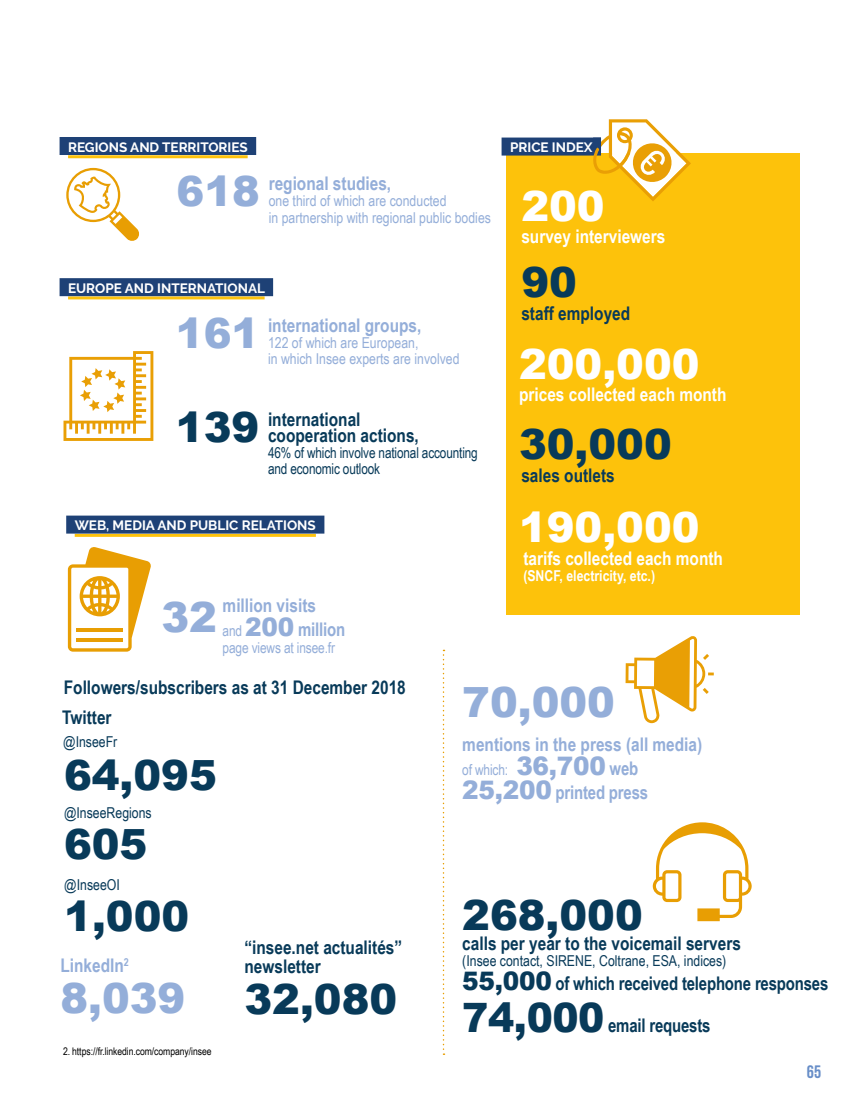
<style>
.page{position:relative;width:851px;height:1106px;background:#fff}
.page>*{position:absolute;margin:0;border:0;box-sizing:border-box;transform-origin:0 0}
.t1{font:900 41.55px "Arial";color:#083a59}
.t2{font:900 41.55px "Arial";color:#fff}
.t3{font:900 41.55px "Arial";color:#94aed9}
.t4{font:700 18.75px/16px "Arial Narrow";color:#083a59}
.t5{font:700 18.75px/24px "Arial Narrow";color:#94aed9}
.t6{font:700 18.75px "Arial Narrow";color:#fff}
.t7{font:700 18px "Bebas Neue";color:#688ec8}
.t8{font:15px/16px "Arial Narrow";color:#94aed9}
.t9{font:15px "Arial Narrow";color:#083a59}
.t10{font:15px/16px "Arial Narrow";color:#083a59;scale:.96 1}
.t11{font:700 15px "Arial Narrow";color:#fff}
.t12{font:700 13.5px "Raleway";color:#fff}
.t13{font:10.5px "Arial Narrow";letter-spacing:-.005em;color:#000}
.s1{font-family:"Arial";font-weight:900;font-size:41.55px}
.s2{font-weight:400;font-size:15px}
.s3{font-family:"Arial";font-weight:900;font-size:25.5px}
.s4{font-weight:700;font-size:18.75px}
.s5{font-family:"Arial";font-weight:900;font-size:40.5px}
</style>
<div class="page">
<svg style="left:66px;top:168px;width:73px;height:73px"></svg>
<svg style="left:63px;top:351px;width:90px;height:90px"></svg>
<div style="left:506px;top:153px;width:293px;height:461px;background:#fdc20b"></div>
<div style="left:501px;top:137px;width:100px;height:18px;background:#1e4176"></div>
<svg style="left:588px;top:119px;width:103px;height:82px"></svg>
<svg style="left:442px;top:649px;width:2px;height:406px"></svg>
<hr style="left:68px;top:296px;width:196px;height:3px;background:#fdc20b">
<div style="left:60px;top:278px;width:213px;height:18px;background:#1e4176"></div>
<hr style="left:68px;top:155px;width:179px;height:3px;background:#fdc20b">
<div style="left:60px;top:137px;width:196px;height:18px;background:#1e4176"></div>
<hr style="left:75px;top:534px;width:241px;height:3px;background:#fdc20b">
<div style="left:66px;top:515px;width:258px;height:18px;background:#1e4176"></div>
<svg style="left:625px;top:636px;width:88px;height:87px"></svg>
<svg style="left:68px;top:547px;width:83px;height:104px"></svg>
<svg style="left:652px;top:822px;width:99px;height:99px"></svg>
<p class="t12" style="left:68px;top:139px;width:181px">REGIONS AND TERRITORIES</p>
<p class="t5" style="left:176px;top:171px;width:216px"><span class="s1">618</span> regional studies,</p>
<p class="t8" style="left:269px;top:193px;width:224px">one third of which are conducted<br>in partnership with regional public bodies</p>
<p class="t12" style="left:68px;top:280px;width:198px">EUROPE AND INTERNATIONAL</p>
<p class="t5" style="left:176px;top:312px;width:247px"><span class="s1">161</span> international groups,</p>
<p class="t8" style="left:268px;top:334px;width:193px">122 of which are European,<br>in which Insee experts are involved</p>
<p class="t4" style="left:268px;top:410px;width:152px;text-indent:-92px"><span class="s1">139</span> international cooperation actions,</p>
<p class="t10" style="left:268px;top:444px;width:220px">46% of which involve national accounting and economic outlook</p>
<p class="t12" style="left:75px;top:518px;width:243px">WEB, MEDIA AND PUBLIC RELATIONS</p>
<h1 class="t3" style="left:161px;top:587px;width:57px">32</h1>
<p class="t5" style="left:222px;top:592px;width:124px">million visits<br><span class="s2">and</span> <span class="s3">200</span> million</p>
<p class="t8" style="left:222px;top:639px;width:114px">page views at insee.fr</p>
<p class="t12" style="left:510px;top:140px;width:84px">PRICE INDEX</p>
<h1 class="t2" style="left:521px;top:176px;width:85px">200</h1>
<p class="t6" style="left:521px;top:222px;width:145px">survey interviewers</p>
<h1 class="t1" style="left:521px;top:252px;width:57px">90</h1>
<p class="t4" style="left:521px;top:304px;width:110px">staff employed</p>
<h1 class="t2" style="left:519px;top:334px;width:182px">200,000</h1>
<p class="t6" style="left:519px;top:380px;width:209px">prices collected each month</p>
<h1 class="t1" style="left:519px;top:414px;width:154px">30,000</h1>
<p class="t4" style="left:521px;top:466px;width:95px">sales outlets</p>
<h1 class="t2" style="left:519px;top:496px;width:182px">190,000</h1>
<p class="t6" style="left:523px;top:544px;width:201px">tarifs collected each month</p>
<p class="t11" style="left:523px;top:565px;width:133px">(SNCF, electricity, etc.)</p>
<p class="t4" style="left:62px;top:671px;width:345px;line-height:30px">Followers/subscribers as at 31 December 2018<br>Twitter</p>
<p class="t9" style="left:63px;top:731px;width:56px">@InseeFr</p>
<h1 class="t1" style="left:64px;top:744px;width:154px">64,095</h1>
<p class="t9" style="left:64px;top:802px;width:89px">@InseeRegions</p>
<h1 class="t1" style="left:64px;top:814px;width:85px">605</h1>
<p class="t9" style="left:64px;top:874px;width:57px">@InseeOI</p>
<h1 class="t1" style="left:64px;top:885px;width:126px">1,000</h1>
<p class="t5" style="left:60px;top:952px;width:70px">LinkedIn<sup>2</sup></p>
<h1 class="t3" style="left:60px;top:968px;width:126px">8,039</h1>
<p class="t13" style="left:63px;top:1043px;width:150px">2. https://fr.linkedin.com/company/insee</p>
<p class="t4" style="left:244px;top:936px;width:159px;line-height:19.5px">“insee.net actualités” newsletter</p>
<h1 class="t1" style="left:244px;top:968px;width:154px">32,080</h1>
<h1 class="t3" style="left:462px;top:672px;width:154px">70,000</h1>
<p class="t5" style="left:462px;top:731px;width:241px">mentions in the press (all media)</p>
<p class="t8" style="left:462px;top:761px;width:177px">of which: <span class="s3">36,700</span> <span class="s4">web</span></p>
<p class="t5" style="left:462px;top:779px;width:187px"><span class="s3">25,200</span> printed press</p>
<h1 class="t1" style="left:462px;top:885px;width:182px">268,000</h1>
<p class="t4" style="left:462px;top:934px;width:280px">calls per year to the voicemail servers</p>
<p class="t9" style="left:462px;top:949px;width:265px">(Insee contact, SIRENE, Coltrane, ESA, indices)</p>
<p class="t4" style="left:462px;top:974px;width:367px"><span class="s3">55,000</span> of which received telephone responses</p>
<p class="t4" style="left:462px;top:1016px;width:250px"><span class="s5">74,000</span> email requests</p>
<p class="t7" style="left:806px;top:1062px;width:16px">65</p>
</div>
